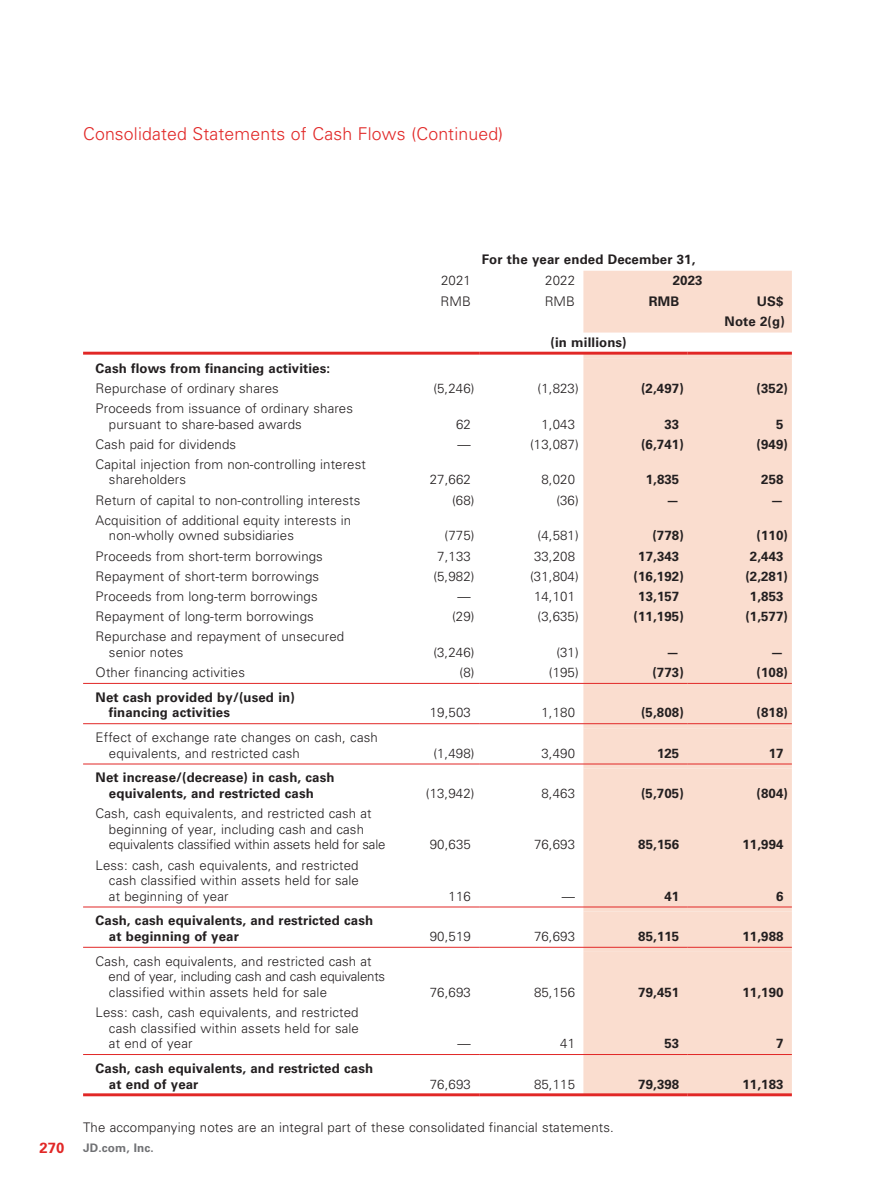
<style>
.page{position:relative;width:875px;height:1188px;background:#fff}
.page>*{position:absolute;margin:0;border:0;box-sizing:border-box;transform-origin:0 0}
.t1{font:300 17.7px "Univers";letter-spacing:.01em;color:#e12726}
.t2{font:700 14.7px "Univers";color:#e12726}
.t3{font:300 13.2px/15.6px "Univers";letter-spacing:.01em;color:#231f20}
.t4{font:700 13.2px/15.6px "Univers";letter-spacing:.01em;color:#231f20}
.t5{font:700 11.7px "Univers";letter-spacing:.015em;color:#707174}
</style>
<div class="page">
<svg style="left:583px;top:271px;width:209px;height:822px;fill:#faddcf"></svg>
<div style="left:583px;top:355px;width:209px;height:704px;background:#faddcf"></div>
<hr style="left:83px;top:352px;width:396px;height:3px;background:#e12726">
<hr style="left:479px;top:352px;width:209px;height:3px;background:#e12726">
<hr style="left:688px;top:352px;width:104px;height:3px;background:#e12726">
<hr style="left:83px;top:683px;width:396px;height:1px;background:#e12726">
<hr style="left:479px;top:683px;width:209px;height:1px;background:#e12726">
<hr style="left:688px;top:683px;width:104px;height:1px;background:#e12726">
<hr style="left:83px;top:723px;width:396px;height:1px;background:#e12726">
<hr style="left:479px;top:723px;width:209px;height:1px;background:#e12726">
<hr style="left:688px;top:723px;width:104px;height:1px;background:#e12726">
<hr style="left:83px;top:764px;width:396px;height:1px;background:#e12726">
<hr style="left:479px;top:764px;width:209px;height:1px;background:#e12726">
<hr style="left:688px;top:764px;width:104px;height:1px;background:#e12726">
<hr style="left:83px;top:907px;width:396px;height:1px;background:#e12726">
<hr style="left:479px;top:907px;width:209px;height:1px;background:#e12726">
<hr style="left:688px;top:907px;width:104px;height:1px;background:#e12726">
<hr style="left:83px;top:947px;width:396px;height:1px;background:#e12726">
<hr style="left:479px;top:947px;width:209px;height:1px;background:#e12726">
<hr style="left:688px;top:947px;width:104px;height:1px;background:#e12726">
<hr style="left:83px;top:1054px;width:396px;height:1px;background:#e12726">
<hr style="left:479px;top:1054px;width:209px;height:1px;background:#e12726">
<hr style="left:688px;top:1054px;width:104px;height:1px;background:#e12726">
<hr style="left:83px;top:1093px;width:396px;height:3px;background:#e12726">
<hr style="left:479px;top:1093px;width:209px;height:3px;background:#e12726">
<hr style="left:688px;top:1093px;width:104px;height:3px;background:#e12726">
<h1 class="t1" style="left:83px;top:127px;width:422px">Consolidated Statements of Cash Flows (Continued)</h1>
<p class="t4" style="left:482px;top:253px;width:215px">For the year ended December 31,</p>
<p class="t3" style="left:441px;top:274px;width:31px">2021</p>
<p class="t3" style="left:545px;top:274px;width:31px">2022</p>
<p class="t4" style="left:673px;top:274px;width:31px">2023</p>
<p class="t3" style="left:440px;top:294px;width:32px">RMB</p>
<p class="t3" style="left:545px;top:294px;width:32px">RMB</p>
<p class="t4" style="left:649px;top:294px;width:32px">RMB</p>
<p class="t4" style="left:724px;top:292px;width:62px;line-height:20.5px;text-align:right">US$<br>Note 2(g)</p>
<p class="t4" style="left:550px;top:335px;width:78px">(in millions)</p>
<p class="t4" style="left:96px;top:361px;width:236px">Cash flows from financing activities:</p>
<p class="t3" style="left:96px;top:381px;width:185px">Repurchase of ordinary shares</p>
<p class="t3" style="left:433px;top:381px;width:43px">(5,246)</p>
<p class="t3" style="left:537px;top:381px;width:43px">(1,823)</p>
<p class="t4" style="left:641px;top:381px;width:44px">(2,497)</p>
<p class="t4" style="left:756px;top:381px;width:33px">(352)</p>
<p class="t3" style="left:109px;top:402px;width:246px;text-indent:-13px">Proceeds from issuance of ordinary shares pursuant to share-based awards</p>
<p class="t3" style="left:456px;top:417px;width:16px">62</p>
<p class="t3" style="left:541px;top:417px;width:35px">1,043</p>
<p class="t4" style="left:664px;top:417px;width:16px">33</p>
<p class="t4" style="left:776px;top:417px;width:9px">5</p>
<p class="t3" style="left:96px;top:437px;width:142px">Cash paid for dividends</p>
<p class="t3" style="left:458px;top:437px;width:15px">—</p>
<p class="t3" style="left:530px;top:437px;width:50px">(13,087)</p>
<p class="t4" style="left:641px;top:437px;width:44px">(6,741)</p>
<p class="t4" style="left:756px;top:437px;width:33px">(949)</p>
<p class="t3" style="left:109px;top:458px;width:258px;text-indent:-13px">Capital injection from non-controlling interest shareholders</p>
<p class="t3" style="left:430px;top:473px;width:43px">27,662</p>
<p class="t3" style="left:541px;top:473px;width:35px">8,020</p>
<p class="t4" style="left:646px;top:473px;width:35px">1,835</p>
<p class="t4" style="left:761px;top:473px;width:24px">258</p>
<p class="t3" style="left:96px;top:493px;width:266px">Return of capital to non-controlling interests</p>
<p class="t3" style="left:452px;top:493px;width:24px">(68)</p>
<p class="t3" style="left:556px;top:493px;width:24px">(36)</p>
<p class="t4" style="left:666px;top:493px;width:15px">—</p>
<p class="t4" style="left:770px;top:493px;width:15px">—</p>
<p class="t3" style="left:109px;top:514px;width:244px;text-indent:-13px">Acquisition of additional equity interests in non-wholly owned subsidiaries</p>
<p class="t3" style="left:445px;top:529px;width:31px">(775)</p>
<p class="t3" style="left:537px;top:529px;width:43px">(4,581)</p>
<p class="t4" style="left:652px;top:529px;width:33px">(778)</p>
<p class="t4" style="left:756px;top:529px;width:33px">(110)</p>
<p class="t3" style="left:96px;top:549px;width:229px">Proceeds from short-term borrowings</p>
<p class="t3" style="left:437px;top:549px;width:35px">7,133</p>
<p class="t3" style="left:534px;top:549px;width:43px">33,208</p>
<p class="t4" style="left:638px;top:549px;width:43px">17,343</p>
<p class="t4" style="left:750px;top:549px;width:35px">2,443</p>
<p class="t3" style="left:96px;top:570px;width:225px">Repayment of short-term borrowings</p>
<p class="t3" style="left:433px;top:570px;width:43px">(5,982)</p>
<p class="t3" style="left:530px;top:570px;width:50px">(31,804)</p>
<p class="t4" style="left:633px;top:570px;width:52px">(16,192)</p>
<p class="t4" style="left:745px;top:570px;width:44px">(2,281)</p>
<p class="t3" style="left:96px;top:590px;width:224px">Proceeds from long-term borrowings</p>
<p class="t3" style="left:458px;top:590px;width:15px">—</p>
<p class="t3" style="left:534px;top:590px;width:43px">14,101</p>
<p class="t4" style="left:638px;top:590px;width:43px">13,157</p>
<p class="t4" style="left:750px;top:590px;width:35px">1,853</p>
<p class="t3" style="left:96px;top:610px;width:220px">Repayment of long-term borrowings</p>
<p class="t3" style="left:452px;top:610px;width:24px">(29)</p>
<p class="t3" style="left:537px;top:610px;width:43px">(3,635)</p>
<p class="t4" style="left:633px;top:610px;width:52px">(11,195)</p>
<p class="t4" style="left:745px;top:610px;width:44px">(1,577)</p>
<p class="t3" style="left:109px;top:630px;width:237px;text-indent:-13px">Repurchase and repayment of unsecured senior notes</p>
<p class="t3" style="left:433px;top:646px;width:43px">(3,246)</p>
<p class="t3" style="left:556px;top:646px;width:24px">(31)</p>
<p class="t4" style="left:666px;top:646px;width:15px">—</p>
<p class="t4" style="left:770px;top:646px;width:15px">—</p>
<p class="t3" style="left:96px;top:666px;width:151px">Other financing activities</p>
<p class="t3" style="left:459px;top:666px;width:16px">(8)</p>
<p class="t3" style="left:549px;top:666px;width:31px">(195)</p>
<p class="t4" style="left:652px;top:666px;width:33px">(773)</p>
<p class="t4" style="left:756px;top:666px;width:33px">(108)</p>
<p class="t4" style="left:109px;top:691px;width:187px;text-indent:-13px">Net cash provided by/(used in) financing activities</p>
<p class="t3" style="left:430px;top:706px;width:43px">19,503</p>
<p class="t3" style="left:541px;top:706px;width:35px">1,180</p>
<p class="t4" style="left:641px;top:706px;width:44px">(5,808)</p>
<p class="t4" style="left:756px;top:706px;width:33px">(818)</p>
<p class="t3" style="left:109px;top:731px;width:270px;text-indent:-13px">Effect of exchange rate changes on cash, cash equivalents, and restricted cash</p>
<p class="t4" style="left:96px;top:771px;width:240px;text-align:center">Net increase/(decrease) in cash, cash equivalents, and restricted cash</p>
<p class="t3" style="left:109px;top:807px;width:278px;text-indent:-13px">Cash, cash equivalents, and restricted cash at beginning of year, including cash and cash equivalents classified within assets held for sale</p>
<p class="t3" style="left:109px;top:858px;width:251px;text-align:justify;text-indent:-13px">Less: cash, cash equivalents, and restricted cash classified within assets held for sale at beginning of year</p>
<p class="t4" style="left:109px;top:914px;width:266px;text-indent:-13px">Cash, cash equivalents, and restricted cash at beginning of year</p>
<p class="t3" style="left:109px;top:954px;width:278px;text-indent:-13px">Cash, cash equivalents, and restricted cash at end of year, including cash and cash equivalents classified within assets held for sale</p>
<p class="t3" style="left:109px;top:1006px;width:251px;text-align:justify;text-indent:-13px">Less: cash, cash equivalents, and restricted cash classified within assets held for sale at end of year</p>
<p class="t3" style="left:433px;top:746px;width:43px">(1,498)</p>
<p class="t3" style="left:541px;top:746px;width:35px">3,490</p>
<p class="t4" style="left:657px;top:746px;width:24px">125</p>
<p class="t4" style="left:769px;top:746px;width:16px">17</p>
<p class="t3" style="left:426px;top:787px;width:50px">(13,942)</p>
<p class="t3" style="left:541px;top:787px;width:35px">8,463</p>
<p class="t4" style="left:641px;top:787px;width:44px">(5,705)</p>
<p class="t4" style="left:756px;top:787px;width:33px">(804)</p>
<p class="t3" style="left:430px;top:838px;width:43px">90,635</p>
<p class="t3" style="left:534px;top:838px;width:43px">76,693</p>
<p class="t4" style="left:638px;top:838px;width:43px">85,156</p>
<p class="t4" style="left:742px;top:838px;width:43px">11,994</p>
<p class="t3" style="left:448px;top:889px;width:24px">116</p>
<p class="t3" style="left:562px;top:889px;width:15px">—</p>
<p class="t4" style="left:664px;top:889px;width:16px">41</p>
<p class="t4" style="left:776px;top:889px;width:9px">6</p>
<p class="t3" style="left:430px;top:930px;width:43px">90,519</p>
<p class="t3" style="left:534px;top:930px;width:43px">76,693</p>
<p class="t4" style="left:638px;top:930px;width:43px">85,115</p>
<p class="t4" style="left:742px;top:930px;width:43px">11,988</p>
<p class="t3" style="left:430px;top:986px;width:43px">76,693</p>
<p class="t3" style="left:534px;top:986px;width:43px">85,156</p>
<p class="t4" style="left:638px;top:986px;width:43px">79,451</p>
<p class="t4" style="left:742px;top:986px;width:43px">11,190</p>
<p class="t3" style="left:458px;top:1037px;width:15px">—</p>
<p class="t3" style="left:560px;top:1037px;width:16px">41</p>
<p class="t4" style="left:664px;top:1037px;width:16px">53</p>
<p class="t4" style="left:776px;top:1037px;width:9px">7</p>
<p class="t4" style="left:109px;top:1062px;width:266px;text-indent:-13px">Cash, cash equivalents, and restricted cash at end of year</p>
<p class="t3" style="left:430px;top:1077px;width:43px">76,693</p>
<p class="t3" style="left:534px;top:1077px;width:43px">85,115</p>
<p class="t4" style="left:638px;top:1077px;width:43px">79,398</p>
<p class="t4" style="left:742px;top:1077px;width:43px">11,183</p>
<p class="t3" style="left:83px;top:1121px;width:532px">The accompanying notes are an integral part of these consolidated financial statements.</p>
<p class="t2" style="left:39px;top:1142px;width:26px">270</p>
<p class="t5" style="left:83px;top:1144px;width:72px">JD.com, Inc.</p>
</div>
